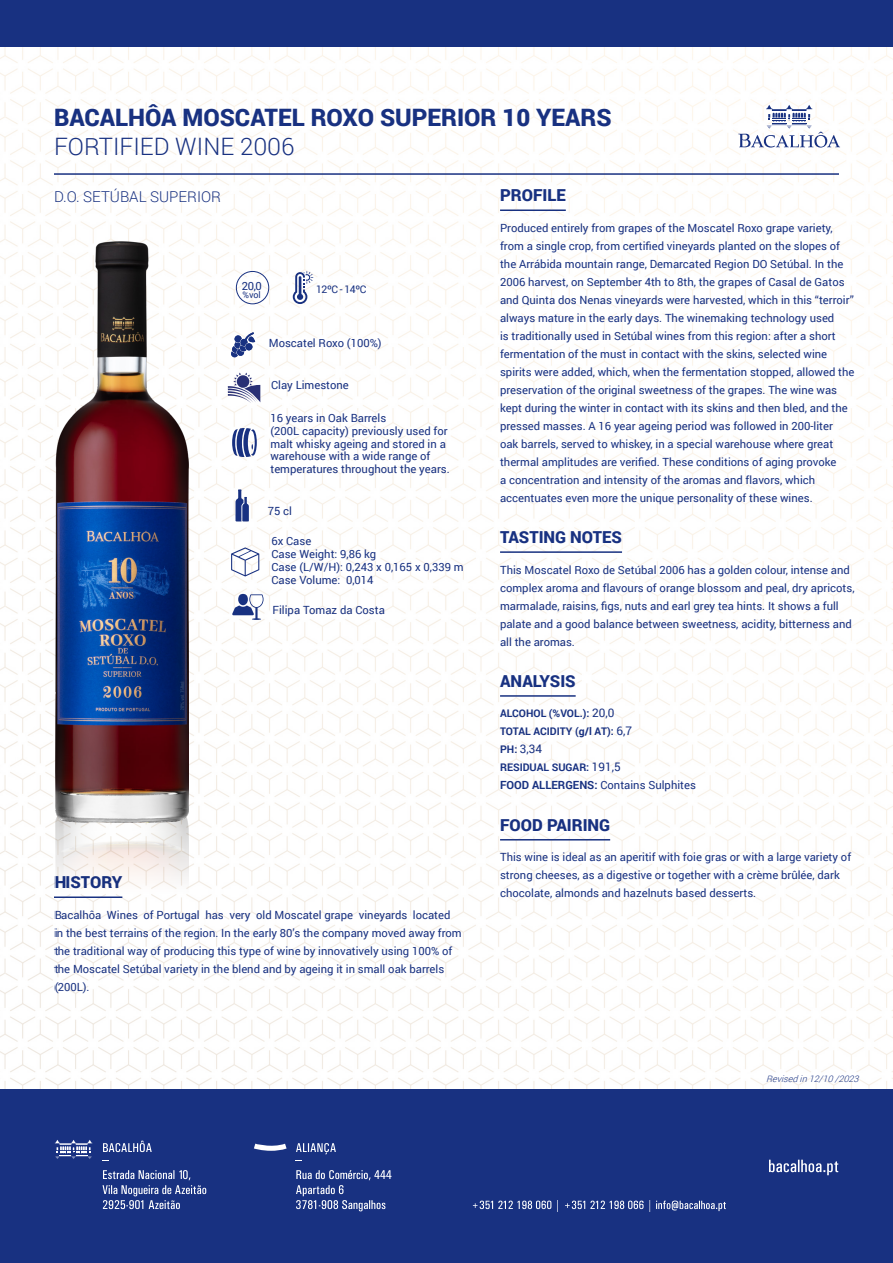
<style>
.page{position:relative;width:893px;height:1263px;background:#fff}
.page>*{position:absolute;margin:0;border:0;box-sizing:border-box;transform-origin:0 0}
.t1{font:900 24px "Roboto";color:#183181}
.t2{font:300 24px "Roboto";color:#183181}
.TITULOS_BLUE{font:900 16.5px "Roboto";color:#183181}
.t3{font:300 15px "Roboto";color:#183181}
.t4{font:11.85px "Roboto";color:#183181}
.t5{font:11.25px/18px "Roboto";color:#183181}
.t6{font:700 10.5px "Roboto";color:#183181}
.t7{font:10.5px "Roboto";letter-spacing:-.04em;color:#183181}
.t8{font:italic 300 9px "Roboto";color:#183181}
.t9{font:9px "Roboto";color:#183181}
.s1{font-weight:400;font-size:11.85px}
.s2{font-weight:700;font-size:10.5px}
.s3{font-weight:700}
</style>
<div class="page">
<img style="left:0;top:47px;width:893px;height:1042px">
<div style="left:0;top:1089px;width:893px;height:174px;background:#183181"></div>
<div style="left:0;top:0;width:893px;height:47px;background:#183181"></div>
<svg style="left:473px;top:1200px;width:253px;height:12px"></svg>
<svg style="left:769px;top:1160px;width:69px;height:15px"></svg>
<svg style="left:55px;top:1140px;width:37px;height:19px"></svg>
<svg style="left:254px;top:1144px;width:33px;height:7px"></svg>
<svg style="left:296px;top:1170px;width:95px;height:41px"></svg>
<svg style="left:296px;top:1143px;width:40px;height:11px"></svg>
<svg style="left:102px;top:1170px;width:104px;height:39px"></svg>
<svg style="left:103px;top:1141px;width:49px;height:11px"></svg>
<svg style="left:232px;top:594px;width:32px;height:26px"></svg>
<hr style="left:500px;top:209px;width:66px;height:2px;background:#183181">
<hr style="left:500px;top:551px;width:122px;height:2px;background:#183181">
<hr style="left:500px;top:695px;width:76px;height:2px;background:#183181">
<hr style="left:500px;top:839px;width:110px;height:1px;background:#183181">
<hr style="left:54px;top:896px;width:68px;height:2px;background:#183181">
<hr style="left:54px;top:173px;width:785px;height:2px;background:#183181">
<svg style="left:738px;top:105px;width:102px;height:43px"></svg>
<svg style="left:231px;top:547px;width:28px;height:29px"></svg>
<svg style="left:231px;top:332px;width:24px;height:25px"></svg>
<svg style="left:232px;top:428px;width:25px;height:29px"></svg>
<svg style="left:235px;top:489px;width:14px;height:32px"></svg>
<img style="left:56px;top:822px;width:133px;height:241px">
<img style="left:56px;top:242px;width:133px;height:580px">
<div style="left:236px;top:271px;width:33px;height:33px;border:1px solid #183181;border-radius:50%"></div>
<svg style="left:293px;top:271px;width:20px;height:33px"></svg>
<svg style="left:228px;top:372px;width:32px;height:31px"></svg>
<p class="t1" style="left:54px;top:101px;width:559px">BACALHÔA MOSCATEL ROXO SUPERIOR 10 YEARS</p>
<p class="t2" style="left:54px;top:130px;width:242px">FORTIFIED WINE 2006</p>
<p class="t3" style="left:54px;top:187px;width:169px">D.O. SETÚBAL SUPERIOR</p>
<p class="TITULOS_BLUE" style="left:500px;top:183px;width:67px">PROFILE</p>
<p class="t5" style="left:500px;top:218px;width:356px">Produced entirely from grapes of the Moscatel Roxo grape variety, from a single crop, from certified vineyards planted on the slopes of the Arrábida mountain range, Demarcated Region DO Setúbal. In the 2006 harvest, on September 4th to 8th, the grapes of Casal de Gatos and Quinta dos Nenas vineyards were harvested, which in this “terroir” always mature in the early days. The winemaking technology used<br>is traditionally used in Setúbal wines from this region: after a short fermentation of the must in contact with the skins, selected wine spirits were added, which, when the fermentation stopped, allowed the preservation of the original sweetness of the grapes. The wine was kept during the winter in contact with its skins and then bled, and the pressed masses. A 16 year ageing period was followed in 200-liter<br>oak barrels, served to whiskey, in a special warehouse where great thermal amplitudes are verified. These conditions of aging provoke<br>a concentration and intensity of the aromas and flavors, which accentuates even more the unique personality of these wines.</p>
<p class="TITULOS_BLUE" style="left:500px;top:525px;width:123px">TASTING NOTES</p>
<p class="t5" style="left:500px;top:560px;width:356px">This Moscatel Roxo de Setúbal 2006 has a golden colour, intense and complex aroma and flavours of orange blossom and peal, dry apricots, marmalade, raisins, figs, nuts and earl grey tea hints. It shows a full palate and a good balance between sweetness, acidity, bitterness and all the aromas.</p>
<p class="TITULOS_BLUE" style="left:500px;top:669px;width:77px">ANALYSIS</p>
<p class="t6" style="left:500px;top:706px;width:116px">ALCOHOL (%VOL.): <span class="s1">20,0</span></p>
<p class="t6" style="left:500px;top:724px;width:133px">TOTAL ACIDITY (g/l AT): <span class="s1">6,7</span></p>
<p class="t4" style="left:500px;top:741px;width:44px"><span class="s2">PH:</span> 3,34</p>
<p class="t6" style="left:500px;top:760px;width:122px">RESIDUAL SUGAR: <span class="s1">191,5</span></p>
<p class="t5" style="left:500px;top:776px;width:197px"><span class="s3">FOOD ALLERGENS:</span> Contains Sulphites</p>
<p class="TITULOS_BLUE" style="left:500px;top:813px;width:112px">FOOD PAIRING</p>
<p class="t5" style="left:500px;top:848px;width:353px">This wine is ideal as an aperitif with foie gras or with a large variety of strong cheeses, as a digestive or together with a crème brûlée, dark chocolate, almonds and hazelnuts based desserts.</p>
<p class="t5" style="left:242px;top:277px;width:21px">20,0</p>
<p class="t9" style="left:242px;top:289px;width:20px">%vol</p>
<p class="t7" style="left:316px;top:282px;width:52px">12ºC - 14ºC</p>
<p class="t5" style="left:269px;top:333px;width:114px">Moscatel Roxo (100%)</p>
<p class="t5" style="left:271px;top:376px;width:79px">Clay Limestone</p>
<p class="t5" style="left:270px;top:409px;width:117px">16 years in Oak Barrels</p>
<p class="t5" style="left:270px;top:421px;width:179px">(200L capacity) previously used for</p>
<p class="t5" style="left:270px;top:437px;width:177px;line-height:12.8px">malt whisky ageing and stored in a warehouse with a wide range of</p>
<p class="t5" style="left:270px;top:460px;width:181px">temperatures throughout the years.</p>
<p class="t5" style="left:268px;top:501px;width:26px">75 cl</p>
<p class="t5" style="left:271px;top:532px;width:41px">6x Case</p>
<p class="t5" style="left:271px;top:545px;width:106px">Case Weight: 9,86 kg</p>
<p class="t5" style="left:271px;top:557px;width:194px">Case (L/W/H): 0,243 x 0,165 x 0,339 m</p>
<p class="t5" style="left:271px;top:570px;width:104px">Case Volume: 0,014</p>
<p class="t5" style="left:273px;top:600px;width:114px">Filipa Tomaz da Costa</p>
<p class="TITULOS_BLUE" style="left:54px;top:870px;width:70px">HISTORY</p>
<p class="t5" style="left:54px;top:905px;width:409px">Bacalhôa Wines of Portugal has very old Moscatel grape vineyards located in the best terrains of the region. In the early 80’s the company moved away from the traditional way of producing this type of wine by innovatively using 100% of the Moscatel Setúbal variety in the blend and by ageing it in small oak barrels (200L).</p>
<p class="t8" style="left:766px;top:1072px;width:97px">Revisedin12/10/2023</p>
</div>
